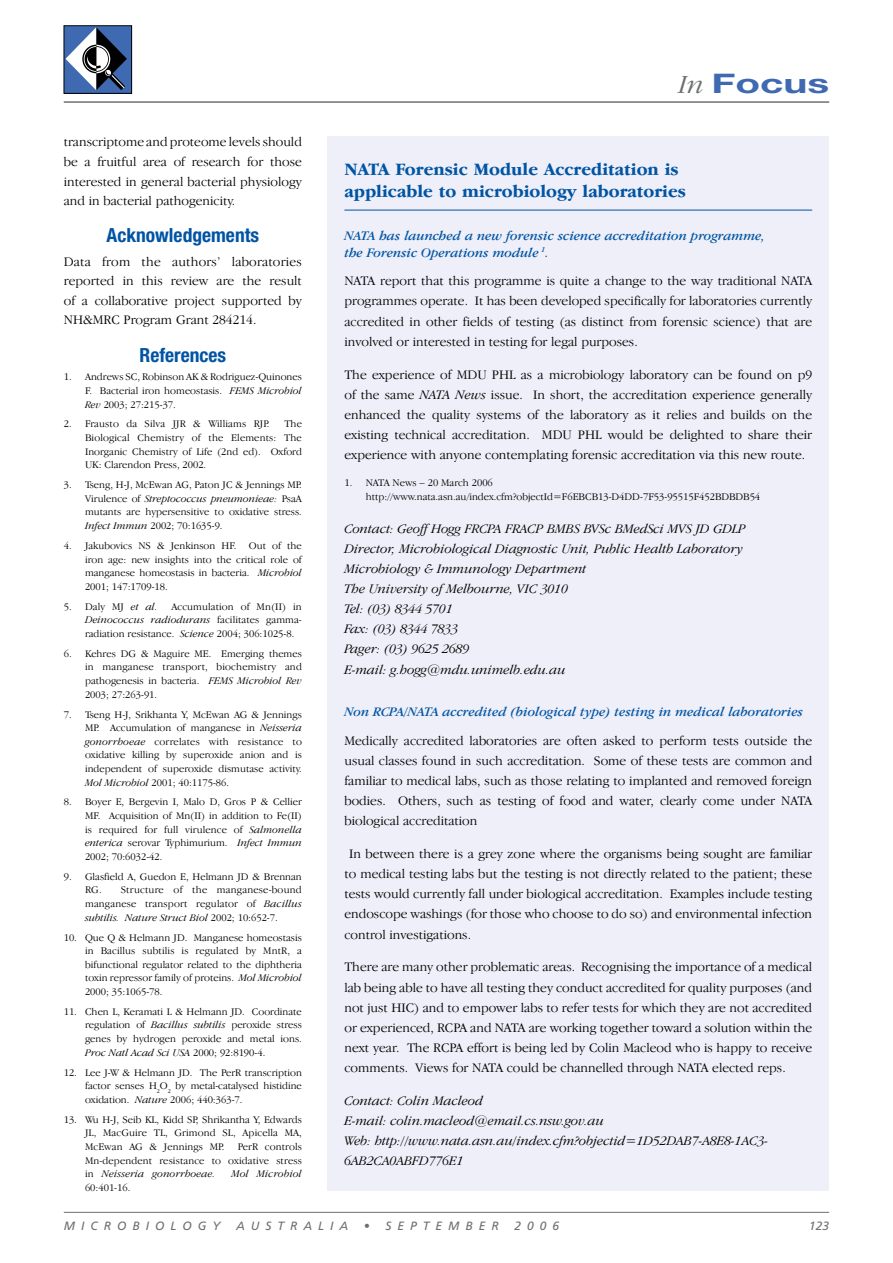
<style>
.page{position:relative;width:893px;height:1263px;background:#fff}
.page>*{position:absolute;margin:0;border:0;box-sizing:border-box;transform-origin:0 0}
.t1{font:700 27px "Helvetica Neue";color:#3f6ab1;scale:1.5 1}
.t2{font:700 condensed 19.5px "Helvetica Neue";color:#0054a4}
.t3{font:700 18px/21.6px "Garamond IT Cby BT";color:#0054a4}
.t4{font:300 13.5px/20.1px "Garamond IT Cby BT";color:#000;text-align:justify}
.t5{font:italic 300 13.5px/20.1px "Garamond IT Cby BT";color:#000}
.t6{font:italic 13.5px/17.1px "Garamond IT Cby BT";color:#0054a4}
.t7{font:italic 12px "Frutiger";letter-spacing:.5em;color:#6d6f71}
.t8{font:300 10.5px/13.6px "Garamond IT Cby BT";color:#000;text-align:justify}
.t9{font:italic 300 10.5px "Garamond IT Cby BT";letter-spacing:.015em;color:#000}
.s1{font-style:italic}
.s2{font-family:"Garamond IT Cby BT";font-weight:300;font-style:italic;color:#6d6f71}
</style>
<div class="page">
<hr style="left:64px;top:1212px;width:765px;height:1px;background:#6d6f71">
<hr style="left:64px;top:101px;width:765px;height:2px;background:#6d6f71">
<div style="left:64px;top:26px;width:68px;height:67px;background:#3f6ab1"></div>
<svg style="left:66px;top:28px;width:61px;height:62px"></svg>
<div style="left:64px;top:26px;width:68px;height:68px;border:1px solid #000"></div>
<div style="left:327px;top:136px;width:502px;height:1055px;background:#eeeff8"></div>
<hr style="left:344px;top:210px;width:468px;height:1px;background:#0054a4">
<p class="t4" style="left:64px;top:132px;width:240px;line-height:19.6px">transcriptome and proteome levels should be a fruitful area of research for those interested in general bacterial physiology and in bacterial pathogenicity.</p>
<h2 class="t2" style="left:106px;top:223px;width:154px">Acknowledgements</h2>
<p class="t4" style="left:64px;top:251px;width:240px;line-height:19.6px">Data from the authors’ laboratories reported in this review are the result of a collaborative project supported by NH&amp;MRC Program Grant 284214.</p>
<h2 class="t2" style="left:140px;top:344px;width:88px">References</h2>
<p class="t8" style="left:85px;top:370px;width:218px;text-indent:-21px">1. Andrews SC, Robinson AK &amp; Rodriguez-Quinones F. Bacterial iron homeostasis. <span class="s1">FEMS Microbiol Rev</span> 2003; 27:215-37.</p>
<p class="t8" style="left:64px;top:417px;width:207px">2. Frausto da Silva JJR &amp; Williams RJP.</p>
<p class="t8" style="left:85px;top:417px;width:218px;text-indent:199px">The Biological Chemistry of the Elements: The Inorganic Chemistry of Life (2nd ed). Oxford UK: Clarendon Press, 2002.</p>
<p class="t8" style="left:85px;top:478px;width:218px;text-indent:-21px">3. Tseng, H-J, McEwan AG, Paton JC &amp; Jennings MP.<br>Virulence of <span class="s1">Streptococcus pneumonieae:</span> PsaA mutants are hypersensitive to oxidative stress.<br><span class="s1">Infect Immun</span> 2002; 70:1635-9.</p>
<p class="t8" style="left:85px;top:539px;width:218px;text-indent:-21px">4. Jakubovics NS &amp; Jenkinson HF. Out of the iron age: new insights into the critical role of manganese homeostasis in bacteria. <span class="s1">Microbiol </span>2001; 147:1709-18.</p>
<p class="t8" style="left:64px;top:599px;width:95px">5. Daly MJ <span class="s1">et al.</span></p>
<p class="t8" style="left:85px;top:599px;width:218px;text-indent:86px">Accumulation of Mn(II) in <span class="s1">Deinococcus radiodurans</span> facilitates gamma&shy;radiation resistance. <span class="s1">Science</span> 2004; 306:1025-8.</p>
<p class="t8" style="left:85px;top:646px;width:218px;text-indent:-21px">6. Kehres DG &amp; Maguire ME. Emerging themes in manganese transport, biochemistry and pathogenesis in bacteria. <span class="s1">FEMS Microbiol Rev </span>2003; 27:263-91.</p>
<p class="t8" style="left:85px;top:707px;width:218px;text-indent:-21px">7. Tseng H-J, Srikhanta Y, McEwan AG &amp; Jennings MP. Accumulation of manganese in <span class="s1">Neisseria gonorrhoeae</span> correlates with resistance to oxidative killing by superoxide anion and is independent of superoxide dismutase activity.<br><span class="s1">Mol Microbiol</span> 2001; 40:1175-86.</p>
<p class="t8" style="left:85px;top:795px;width:218px;text-indent:-21px">8. Boyer E, Bergevin I, Malo D, Gros P &amp; Cellier MF. Acquisition of Mn(II) in addition to Fe(II) is required for full virulence of <span class="s1">Salmonella enterica</span> serovar Typhimurium. <span class="s1">Infect Immun </span>2002; 70:6032-42.</p>
<p class="t8" style="left:85px;top:869px;width:218px;text-indent:-21px">9. Glasfield A, Guedon E, Helmann JD &amp; Brennan RG. Structure of the manganese-bound manganese transport regulator of <span class="s1">Bacillus subtilis. Nature Struct Biol</span> 2002; 10:652-7.</p>
<p class="t8" style="left:85px;top:930px;width:218px;text-indent:-21px">10. Que Q &amp; Helmann JD. Manganese homeostasis in Bacillus subtilis is regulated by MntR, a bifunctional regulator related to the diphtheria toxin repressor family of proteins. <span class="s1">Mol Microbiol </span>2000; 35:1065-78.</p>
<p class="t8" style="left:85px;top:1004px;width:218px;text-indent:-21px">11. Chen L, Keramati L &amp; Helmann JD. Coordinate regulation of <span class="s1">Bacillus subtilis</span> peroxide stress genes by hydrogen peroxide and metal ions.<br><span class="s1">Proc Natl Acad Sci USA</span> 2000; 92:8190-4.</p>
<p class="t8" style="left:85px;top:1065px;width:218px;text-indent:-21px">12. Lee J-W &amp; Helmann JD. The PerR transcription factor senses H<sub>2</sub>O<sub>2</sub> by metal-catalysed histidine oxidation. <span class="s1">Nature</span> 2006; 440:363-7.</p>
<p class="t8" style="left:85px;top:1112px;width:218px;text-indent:-21px">13. Wu H-J, Seib KL, Kidd SP, Shrikantha Y, Edwards JL, MacGuire TL, Grimond SL, Apicella MA, McEwan AG &amp; Jennings MP.</p>
<p class="t8" style="left:85px;top:1139px;width:218px;text-indent:153px">PerR controls Mn-dependent resistance to oxidative stress in <span class="s1">Neisseria gonorrhoeae.</span></p>
<p class="t9" style="left:232px;top:1167px;width:72px">Mol Microbiol</p>
<p class="t8" style="left:85px;top:1180px;width:47px">60:401-16.</p>
<h1 class="t1" style="left:679px;top:67px;width:102px"><span class="s2">In</span> Focus</h1>
<h3 class="t3" style="left:344px;top:159px;width:343px">NATA Forensic Module Accreditation is applicable to microbiology laboratories</h3>
<p class="t6" style="left:344px;top:226px;width:422px">NATA has launched a new forensic science accreditation programme, the Forensic Operations module <sup>1</sup>.</p>
<p class="t4" style="left:344px;top:271px;width:469px">NATA report that this programme is quite a change to the way traditional NATA programmes operate. It has been developed specifically for laboratories currently accredited in other fields of testing (as distinct from forensic science) that are involved or interested in testing for legal purposes.</p>
<p class="t4" style="left:344px;top:364px;width:469px">The experience of MDU PHL as a microbiology laboratory can be found on p9 of the same <span class="s1">NATA News</span> issue. In short, the accreditation experience generally enhanced the quality systems of the laboratory as it relies and builds on the existing technical accreditation. MDU PHL would be delighted to share their experience with anyone contemplating forensic accreditation via this new route.</p>
<p class="t8" style="left:366px;top:475px;width:396px;line-height:14.1px;text-indent:-21px">1. NATA News – 20 March 2006 http://www.nata.asn.au/index.cfm?objectId=F6EBCB13-D4DD-7F53-95515F452BDBDB54</p>
<p class="t5" style="left:344px;top:518px;width:403px">Contact: Geoff Hogg FRCPA FRACP BMBS BVSc BMedSci MVS JD GDLP Director, Microbiological Diagnostic Unit, Public Health Laboratory Microbiology &amp; Immunology Department<br>The University of Melbourne, VIC 3010<br>Tel: (03) 8344 5701<br>Fax: (03) 8344 7833<br>Pager: (03) 9625 2689<br>E-mail: g.hogg@mdu.unimelb.edu.au</p>
<p class="t6" style="left:344px;top:703px;width:460px">Non RCPA/NATA accredited (biological type) testing in medical laboratories</p>
<p class="t4" style="left:344px;top:730px;width:469px">Medically accredited laboratories are often asked to perform tests outside the usual classes found in such accreditation. Some of these tests are common and familiar to medical labs, such as those relating to implanted and removed foreign bodies. Others, such as testing of food and water, clearly come under NATA biological accreditation</p>
<p class="t4" style="left:344px;top:843px;width:469px;text-indent:5px">In between there is a grey zone where the organisms being sought are familiar to medical testing labs but the testing is not directly related to the patient; these tests would currently fall under biological accreditation. Examples include testing endoscope washings (for those who choose to do so) and environmental infection control investigations.</p>
<p class="t4" style="left:344px;top:957px;width:469px">There are many other problematic areas. Recognising the importance of a medical lab being able to have all testing they conduct accredited for quality purposes (and not just HIC) and to empower labs to refer tests for which they are not accredited or experienced, RCPA and NATA are working together toward a solution within the next year. The RCPA effort is being led by Colin Macleod who is happy to receive comments. Views for NATA could be channelled through NATA elected reps.</p>
<p class="t5" style="left:344px;top:1090px;width:425px">Contact: Colin Macleod<br>E-mail: colin.macleod@email.cs.nsw.gov.au<br>Web: http://www.nata.asn.au/index.cfm?objectid=1D52DAB7-A8E8-1AC3- 6AB2CA0ABFD776E1</p>
<p class="t7" style="left:64px;top:1218px;width:158px">MICROBIOLOGY</p>
<p class="t7" style="left:236px;top:1218px;width:113px">AUSTRALIA</p>
<p class="t7" style="left:364px;top:1218px;width:137px">• SEPTEMBER</p>
<p class="t7" style="left:514px;top:1218px;width:46px">2006</p>
<p class="t7" style="left:809px;top:1218px;width:22px">123</p>
</div>
